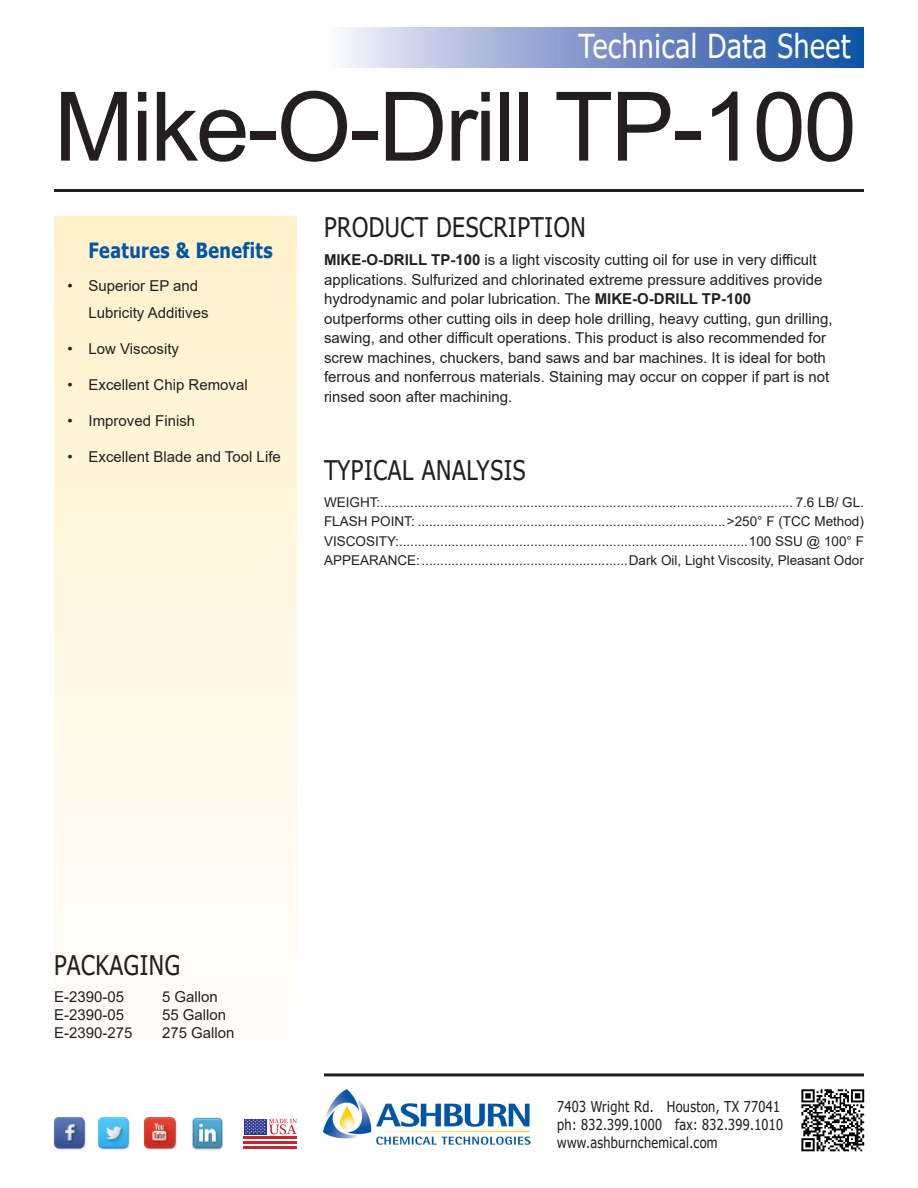
<style>
.page{position:relative;width:918px;height:1188px;background:#fff}
.page>*{position:absolute;margin:0;border:0;box-sizing:border-box;transform-origin:0 0}
.t1{font:96px "Arial";letter-spacing:-.025em;color:#231f20}
.t2{font:33px "Tahoma";letter-spacing:.025em;color:#fff;scale:.85 1}
.t3{font:27px "Tahoma";letter-spacing:.025em;color:#231f20;scale:.85 1}
.t4{font:700 21px "Tahoma";letter-spacing:.025em;color:#0155a5;scale:.85 1}
.t5{font:15px/19.5px "Arial";color:#231f20}
.t6{font:15px "Tahoma";letter-spacing:.025em;color:#231f20;scale:.85 1}
.t7{font:13.5px "Arial";color:#231f20}
.s1{font-weight:700}
</style>
<div class="page">
<div style="left:54px;top:216px;width:243px;height:863px;background:linear-gradient(to bottom,#fff1ca,#fffeff)"></div>
<div style="left:324px;top:27px;width:540px;height:41px;background:linear-gradient(to right,#f7eff9,#0f49a1)"></div>
<hr style="left:54px;top:189px;width:810px;height:3px;background:#231f20">
<hr style="left:324px;top:1073px;width:540px;height:3px;background:#231f20">
<img style="left:54px;top:1118px;width:32px;height:32px">
<img style="left:98px;top:1118px;width:32px;height:32px">
<img style="left:145px;top:1118px;width:32px;height:32px">
<img style="left:192px;top:1118px;width:31px;height:32px">
<hr style="left:244px;top:1137px;width:53px;height:2px;background:#c3262e">
<hr style="left:244px;top:1141px;width:53px;height:3px;background:#c3262e">
<hr style="left:244px;top:1146px;width:53px;height:2px;background:#c3262e">
<div style="left:244px;top:1119px;width:23px;height:15px;background:#2c3690"></div>
<svg style="left:245px;top:1119px;width:52px;height:15px"></svg>
<img style="left:322px;top:1089px;width:209px;height:56px">
<img style="left:801px;top:1089px;width:64px;height:63px">
<p class="t2" style="left:579px;top:24px;width:321px">Technical Data Sheet</p>
<p class="t1" style="left:54px;top:61px;width:805px">Mike-O-Drill TP-100</p>
<p class="t4" style="left:89px;top:236px;width:218px">Features &amp; Benefits</p>
<p class="t5" style="left:68px;top:276px;width:132px">• Superior EP and</p>
<p class="t5" style="left:88px;top:303px;width:122px">Lubricity Additives</p>
<p class="t5" style="left:68px;top:339px;width:113px">• Low Viscosity</p>
<p class="t5" style="left:68px;top:375px;width:182px">• Excellent Chip Removal</p>
<p class="t5" style="left:68px;top:411px;width:129px">• Improved Finish</p>
<p class="t5" style="left:68px;top:447px;width:215px">• Excellent Blade and Tool Life</p>
<p class="t3" style="left:324px;top:209px;width:310px">PRODUCT DESCRIPTION</p>
<p class="t5" style="left:324px;top:250px;width:510px"><span class="s1">MIKE-O-DRILL TP-100</span> is a light viscosity cutting oil for use in very difficult applications. Sulfurized and chlorinated extreme pressure additives provide hydrodynamic and polar lubrication. The <span class="s1">MIKE-O-DRILL TP-100 </span>outperforms other cutting oils in deep hole drilling, heavy cutting, gun drilling, sawing, and other difficult operations. This product is also recommended for screw machines, chuckers, band saws and bar machines. It is ideal for both ferrous and nonferrous materials. Staining may occur on copper if part is not rinsed soon after machining.</p>
<p class="t3" style="left:324px;top:452px;width:239px">TYPICAL ANALYSIS</p>
<p class="t7" style="left:324px;top:493px;width:542px">WEIGHT:.............................................................................................................. 7.6 LB/ GL.</p>
<p class="t7" style="left:324px;top:512px;width:541px">FLASH POINT: ..................................................................................&gt;250° F (TCC Method)</p>
<p class="t7" style="left:324px;top:532px;width:541px">VISCOSITY:.............................................................................................100 SSU @ 100° F</p>
<p class="t7" style="left:324px;top:551px;width:541px">APPEARANCE:.......................................................Dark Oil, Light Viscosity, Pleasant Odor</p>
<p class="t3" style="left:54px;top:947px;width:150px">PACKAGING</p>
<p class="t5" style="left:54px;top:987px;width:72px">E-2390-05</p>
<p class="t5" style="left:162px;top:987px;width:57px">5 Gallon</p>
<p class="t5" style="left:54px;top:1005px;width:72px">E-2390-05</p>
<p class="t5" style="left:162px;top:1005px;width:66px">55 Gallon</p>
<p class="t5" style="left:54px;top:1023px;width:80px">E-2390-275</p>
<p class="t5" style="left:162px;top:1023px;width:74px">275 Gallon</p>
<p class="t6" style="left:557px;top:1096px;width:264px">7403 Wright Rd. Houston, TX 77041</p>
<p class="t6" style="left:557px;top:1114px;width:267px">ph: 832.399.1000 fax: 832.399.1010</p>
<p class="t6" style="left:557px;top:1132px;width:190px">www.ashburnchemical.com</p>
</div>
